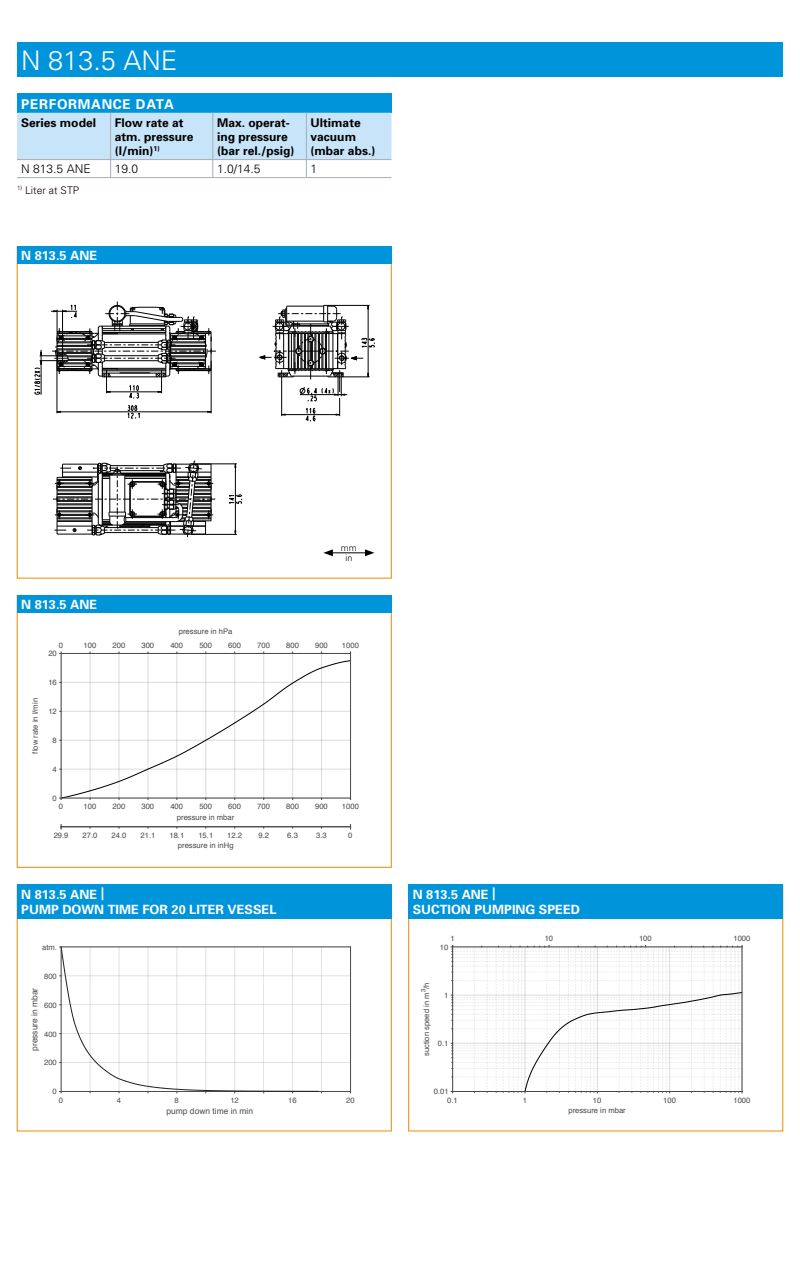
<style>
.page{position:relative;width:800px;height:1263px;background:#fff}
.page>*{position:absolute;margin:0;border:0;box-sizing:border-box;transform-origin:0 0}
.t1{font:300 27px "Univers";color:#fff}
.t2{font:700 13.5px "Univers";letter-spacing:.05em;color:#fff}
.t3{font:700 12.75px/15.3px "Univers";color:#fff}
.t4{font:700 12px/14.4px "Univers";color:#000}
.t5{font:300 12px "Univers";color:#000}
.t6{font:300 10.5px "Univers";color:#000}
.t7{font:300 9px/10.8px "Univers";color:#000;text-align:center}
.t8{font:8.4px "Helvetica";color:#4c4c4b}
.t9{font:7.65px "Helvetica";color:#484847}
.t10{font:7.65px "Helvetica";color:#4c4c4b}
.t11{font:6.15px "Helvetica";color:#484847}
</style>
<div class="page">
<svg style="left:56px;top:301px;width:314px;height:237px"></svg>
<hr style="left:57px;top:365px;width:1px;height:48px;background:#000">
<hr style="left:57px;top:412px;width:154px;height:1px;background:#000">
<hr style="left:211px;top:365px;width:1px;height:48px;background:#000">
<hr style="left:191px;top:534px;width:46px;height:1px;background:#000">
<hr style="left:190px;top:464px;width:47px;height:1px;background:#000">
<hr style="left:235px;top:464px;width:1px;height:70px;background:#000">
<svg style="left:34px;top:302px;width:182px;height:97px"></svg>
<svg style="left:259px;top:305px;width:116px;height:116px"></svg>
<svg style="left:53px;top:461px;width:162px;height:76px"></svg>
<hr style="left:61px;top:1062px;width:289px;height:1px;background:#232322">
<hr style="left:61px;top:1033px;width:289px;height:1px;background:#232322">
<hr style="left:61px;top:1004px;width:289px;height:1px;background:#232322">
<hr style="left:61px;top:975px;width:289px;height:1px;background:#232322">
<hr style="left:61px;top:1091px;width:289px;height:1px;background:#4c4c4b">
<svg style="left:60px;top:946px;width:262px;height:147px"></svg>
<hr style="left:61px;top:947px;width:289px;height:1px;background:#4c4c4b">
<hr style="left:350px;top:947px;width:1px;height:144px;background:#4c4c4b">
<svg style="left:451px;top:945px;width:292px;height:148px"></svg>
<hr style="left:741px;top:947px;width:1px;height:144px;background:#484847">
<svg style="left:60px;top:652px;width:291px;height:147px"></svg>
<hr style="left:350px;top:653px;width:1px;height:145px;background:#484847">
<hr style="left:61px;top:826px;width:289px;height:1px;background:#484847">
<hr style="left:330px;top:552px;width:37px;height:1px;background:#000">
<svg style="left:323px;top:549px;width:10px;height:7px"></svg>
<svg style="left:365px;top:549px;width:9px;height:7px"></svg>
<div style="left:17px;top:43px;width:765px;height:34px;background:#0095db"></div>
<div style="left:17px;top:247px;width:374px;height:17px;background:#0095db"></div>
<div style="left:17px;top:595px;width:374px;height:17px;background:#0095db"></div>
<div style="left:408px;top:884px;width:374px;height:34px;background:#0095db"></div>
<div style="left:17px;top:884px;width:374px;height:34px;background:#0095db"></div>
<div style="left:17px;top:94px;width:374px;height:19px;background:#0095db"></div>
<svg style="left:17px;top:113px;width:374px;height:64px"></svg>
<hr style="left:17px;top:177px;width:94px;height:1px;background:#a4adb7">
<hr style="left:111px;top:177px;width:102px;height:1px;background:#a4adb7">
<hr style="left:213px;top:177px;width:93px;height:1px;background:#a4adb7">
<hr style="left:306px;top:177px;width:85px;height:1px;background:#a4adb7">
<h1 class="t1" style="left:21px;top:44px;width:158px">N 813.5 ANE</h1>
<h2 class="t2" style="left:21px;top:96px;width:154px">PERFORMANCE DATA</h2>
<h3 class="t4" style="left:21px;top:115px;width:76px">Series model</h3>
<h3 class="t4" style="left:115px;top:115px;width:80px">Flow rate at atm. pressure (l/min)<sup>1)</sup></h3>
<h3 class="t4" style="left:217px;top:115px;width:79px">Max. operat&shy;ing pressure (bar rel./psig)</h3>
<h3 class="t4" style="left:310px;top:115px;width:66px">Ultimate vacuum (mbar abs.)</h3>
<h3 class="t5" style="left:21px;top:162px;width:71px">N 813.5 ANE</h3>
<h3 class="t5" style="left:115px;top:162px;width:25px">19.0</h3>
<h3 class="t5" style="left:217px;top:162px;width:45px">1.0/14.5</h3>
<h3 class="t5" style="left:310px;top:162px;width:8px">1</h3>
<h3 class="t6" style="left:17px;top:184px;width:64px"><sup>1)</sup> Liter at STP</h3>
<h3 class="t3" style="left:21px;top:248px;width:77px">N 813.5 ANE</h3>
<h3 class="t3" style="left:21px;top:597px;width:77px">N 813.5 ANE</h3>
<p class="t9" style="left:179px;top:625px;width:55px">pressure in hPa</p>
<p class="t7" style="left:341px;top:542px;width:18px">mm in</p>
<p class="t9" style="left:59px;top:639px;width:6px">0</p>
<p class="t9" style="left:84px;top:639px;width:14px">100</p>
<p class="t9" style="left:112px;top:639px;width:14px">200</p>
<p class="t9" style="left:141px;top:639px;width:14px">300</p>
<p class="t9" style="left:170px;top:639px;width:14px">400</p>
<p class="t9" style="left:199px;top:639px;width:14px">500</p>
<p class="t9" style="left:228px;top:639px;width:14px">600</p>
<p class="t9" style="left:257px;top:639px;width:14px">700</p>
<p class="t9" style="left:286px;top:639px;width:14px">800</p>
<p class="t9" style="left:315px;top:639px;width:14px">900</p>
<p class="t9" style="left:342px;top:639px;width:19px">1000</p>
<p class="t9" style="left:48px;top:648px;width:10px">20</p>
<p class="t9" style="left:29px;top:753px;width:57px;rotate:-90deg">flow rate in l/min</p>
<p class="t9" style="left:48px;top:677px;width:10px">16</p>
<p class="t9" style="left:48px;top:705px;width:10px">12</p>
<p class="t9" style="left:53px;top:734px;width:6px">8</p>
<p class="t9" style="left:53px;top:763px;width:6px">4</p>
<p class="t9" style="left:53px;top:792px;width:6px">0</p>
<p class="t9" style="left:59px;top:801px;width:6px">0</p>
<p class="t9" style="left:84px;top:801px;width:14px">100</p>
<p class="t9" style="left:112px;top:801px;width:14px">200</p>
<p class="t9" style="left:141px;top:801px;width:14px">300</p>
<p class="t9" style="left:170px;top:801px;width:14px">400</p>
<p class="t9" style="left:199px;top:801px;width:14px">500</p>
<p class="t9" style="left:228px;top:801px;width:14px">600</p>
<p class="t9" style="left:257px;top:801px;width:14px">700</p>
<p class="t9" style="left:286px;top:801px;width:14px">800</p>
<p class="t9" style="left:315px;top:801px;width:14px">900</p>
<p class="t9" style="left:342px;top:801px;width:19px">1000</p>
<p class="t9" style="left:177px;top:811px;width:59px">pressure in mbar</p>
<p class="t9" style="left:54px;top:829px;width:16px">29.9</p>
<p class="t9" style="left:83px;top:829px;width:16px">27.0</p>
<p class="t9" style="left:111px;top:829px;width:16px">24.0</p>
<p class="t9" style="left:140px;top:829px;width:16px">21.1</p>
<p class="t9" style="left:169px;top:829px;width:16px">18.1</p>
<p class="t9" style="left:198px;top:829px;width:16px">15.1</p>
<p class="t9" style="left:227px;top:829px;width:16px">12.2</p>
<p class="t9" style="left:258px;top:829px;width:12px">9.2</p>
<p class="t9" style="left:287px;top:829px;width:12px">6.3</p>
<p class="t9" style="left:316px;top:829px;width:12px">3.3</p>
<p class="t9" style="left:348px;top:829px;width:6px">0</p>
<p class="t9" style="left:178px;top:840px;width:57px">pressure in inHg</p>
<h3 class="t3" style="left:21px;top:887px;width:257px">N 813.5 ANE |<br>PUMP DOWN TIME FOR 20 LITER VESSEL</h3>
<p class="t10" style="left:42px;top:941px;width:16px">atm.</p>
<p class="t10" style="left:44px;top:970px;width:14px">800</p>
<p class="t8" style="left:28px;top:1051px;width:65px;rotate:-90deg">pressure in mbar</p>
<p class="t10" style="left:44px;top:999px;width:14px">600</p>
<p class="t10" style="left:44px;top:1028px;width:14px">400</p>
<p class="t10" style="left:44px;top:1057px;width:14px">200</p>
<p class="t10" style="left:53px;top:1086px;width:6px">0</p>
<p class="t10" style="left:59px;top:1094px;width:6px">0</p>
<p class="t10" style="left:117px;top:1094px;width:6px">4</p>
<p class="t10" style="left:174px;top:1094px;width:6px">8</p>
<p class="t10" style="left:230px;top:1094px;width:10px">12</p>
<p class="t10" style="left:288px;top:1094px;width:10px">16</p>
<p class="t10" style="left:346px;top:1094px;width:10px">20</p>
<p class="t8" style="left:166px;top:1104px;width:88px">pump down time in min</p>
<h3 class="t3" style="left:412px;top:887px;width:169px">N 813.5 ANE |<br>SUCTION PUMPING SPEED</h3>
<p class="t9" style="left:450px;top:933px;width:6px">1</p>
<p class="t9" style="left:544px;top:933px;width:10px">10</p>
<p class="t9" style="left:639px;top:933px;width:14px">100</p>
<p class="t9" style="left:733px;top:933px;width:19px">1000</p>
<p class="t9" style="left:439px;top:941px;width:10px">10</p>
<p class="t9" style="left:420px;top:989px;width:8px;rotate:-90deg">/h</p>
<p class="t11" style="left:418px;top:992px;width:5px;rotate:-90deg">3</p>
<p class="t9" style="left:444px;top:989px;width:6px">1</p>
<p class="t9" style="left:420px;top:1056px;width:65px;rotate:-90deg">suction speed in m</p>
<p class="t9" style="left:438px;top:1037px;width:12px">0.1</p>
<p class="t9" style="left:433px;top:1086px;width:16px">0.01</p>
<p class="t9" style="left:447px;top:1094px;width:12px">0.1</p>
<p class="t9" style="left:522px;top:1094px;width:6px">1</p>
<p class="t9" style="left:592px;top:1094px;width:10px">10</p>
<p class="t9" style="left:663px;top:1094px;width:14px">100</p>
<p class="t9" style="left:733px;top:1094px;width:19px">1000</p>
<p class="t9" style="left:568px;top:1104px;width:59px">pressure in mbar</p>
</div>
